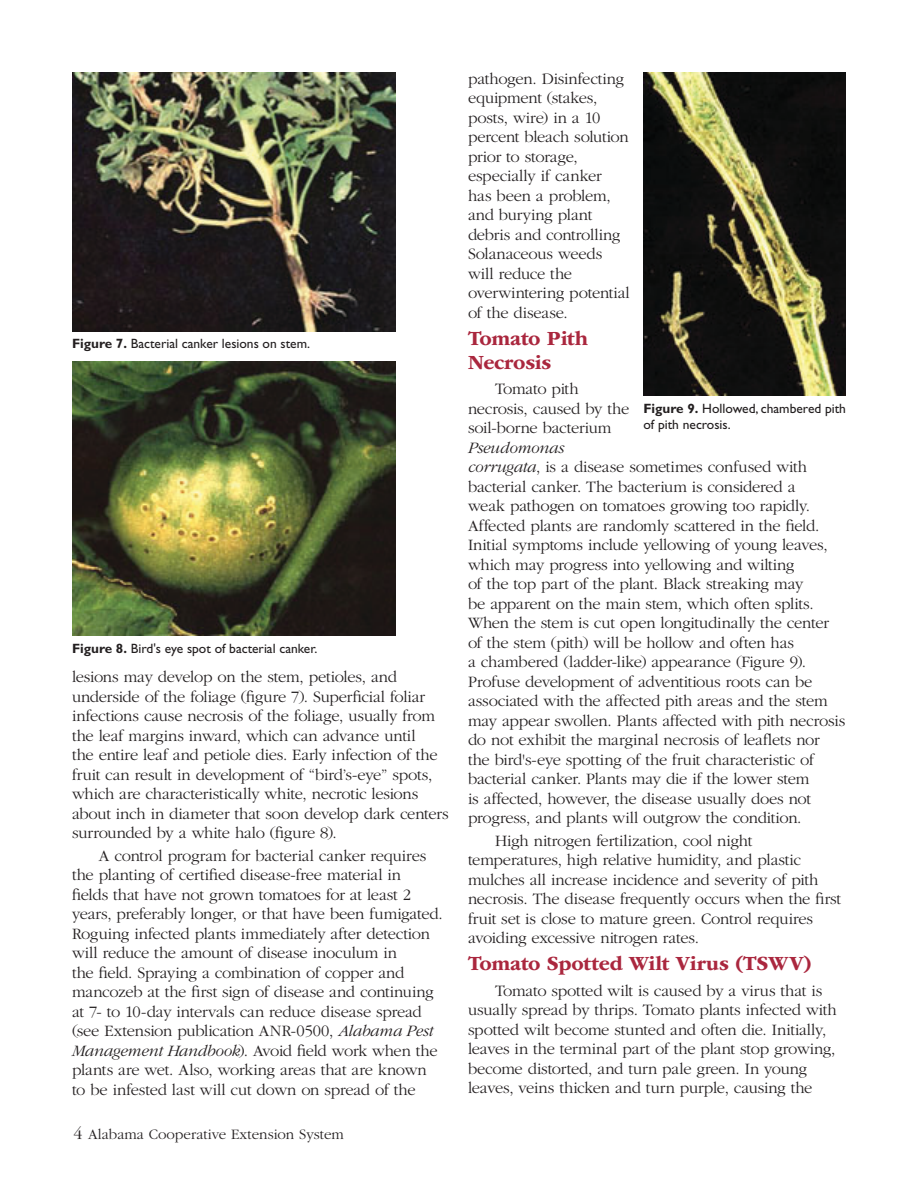
<style>
.page{position:relative;width:918px;height:1188px;background:#fff}
.page>*{position:absolute;margin:0;border:0;box-sizing:border-box;transform-origin:0 0}
.t1{font:700 21px/24px "ITC Garamond Std";letter-spacing:-.01em;color:#aa273e}
.t2{font:300 16.5px/19.5px "ITC Garamond Std";letter-spacing:-.015em;color:#231f20}
.t3{font:300 15px "ITC Garamond Std";color:#231f20}
.t4{font:13.5px/16.5px "Gill Sans Std";color:#231f20}
.s1{font-weight:700}
.s2{font-style:italic}
.s3{font-size:18px}
</style>
<div class="page">
<img style="left:72px;top:72px;width:324px;height:260px">
<img style="left:72px;top:362px;width:324px;height:274px">
<img style="left:644px;top:72px;width:202px;height:324px">
<p class="t4" style="left:72px;top:335px;width:240px"><span class="s1">Figure 7.</span> Bacterial canker lesions on stem.</p>
<p class="t4" style="left:72px;top:640px;width:247px"><span class="s1">Figure 8.</span> Bird's eye spot of bacterial canker.</p>
<p class="t2" style="left:72px;top:667px;width:378px">lesions may develop on the stem, petioles, and underside of the foliage (figure 7). Superficial foliar infections cause necrosis of the foliage, usually from the leaf margins inward, which can advance until<br>the entire leaf and petiole dies. Early infection of the fruit can result in development of “bird’s-eye” spots, which are characteristically white, necrotic lesions about inch in diameter that soon develop dark centers surrounded by a white halo (figure 8).</p>
<p class="t2" style="left:72px;top:846px;width:372px;text-indent:27px">A control program for bacterial canker requires the planting of certified disease-free material in<br>fields that have not grown tomatoes for at least 2 years, preferably longer, or that have been fumigated.<br>Roguing infected plants immediately after detection will reduce the amount of disease inoculum in<br>the field. Spraying a combination of copper and mancozeb at the first sign of disease and continuing at 7- to 10-day intervals can reduce disease spread (see Extension publication ANR-0500, <span class="s2">Alabama Pest Management Handbook</span>). Avoid field work when the plants are wet. Also, working areas that are known to be infested last will cut down on spread of the</p>
<p class="t3" style="left:74px;top:1126px;width:272px"><span class="s3">4</span> Alabama Cooperative Extension System</p>
<p class="t2" style="left:468px;top:69px;width:163px">pathogen. Disinfecting equipment (stakes, posts, wire) in a 10 percent bleach solution prior to storage, especially if canker<br>has been a problem, and burying plant debris and controlling<br>Solanaceous weeds will reduce the overwintering potential of the disease.</p>
<p class="t1" style="left:468px;top:326px;width:122px">Tomato Pith<br>Necrosis</p>
<p class="t2" style="left:468px;top:379px;width:163px;text-indent:27px">Tomato pith necrosis, caused by the soil-borne bacterium</p>
<p class="t2" style="left:468px;top:438px;width:379px"><span class="s2">Pseudomonas<br>corrugata</span>, is a disease sometimes confused with bacterial canker. The bacterium is considered a<br>weak pathogen on tomatoes growing too rapidly.<br>Affected plants are randomly scattered in the field.<br>Initial symptoms include yellowing of young leaves, which may progress into yellowing and wilting<br>of the top part of the plant. Black streaking may<br>be apparent on the main stem, which often splits.<br>When the stem is cut open longitudinally the center of the stem (pith) will be hollow and often has<br>a chambered (ladder-like) appearance (Figure 9).<br>Profuse development of adventitious roots can be associated with the affected pith areas and the stem may appear swollen. Plants affected with pith necrosis do not exhibit the marginal necrosis of leaflets nor the bird's-eye spotting of the fruit characteristic of bacterial canker. Plants may die if the lower stem<br>is affected, however, the disease usually does not progress, and plants will outgrow the condition.</p>
<p class="t2" style="left:468px;top:831px;width:375px;text-indent:27px">High nitrogen fertilization, cool night temperatures, high relative humidity, and plastic mulches all increase incidence and severity of pith necrosis. The disease frequently occurs when the first fruit set is close to mature green. Control requires avoiding excessive nitrogen rates.</p>
<p class="t1" style="left:468px;top:951px;width:345px">Tomato Spotted Wilt Virus (TSWV)</p>
<p class="t2" style="left:468px;top:981px;width:370px;text-indent:27px">Tomato spotted wilt is caused by a virus that is usually spread by thrips. Tomato plants infected with spotted wilt become stunted and often die. Initially, leaves in the terminal part of the plant stop growing, become distorted, and turn pale green. In young leaves, veins thicken and turn purple, causing the</p>
<p class="t4" style="left:644px;top:400px;width:204px"><span class="s1">Figure 9.</span> Hollowed, chambered pith of pith necrosis.</p>
</div>
